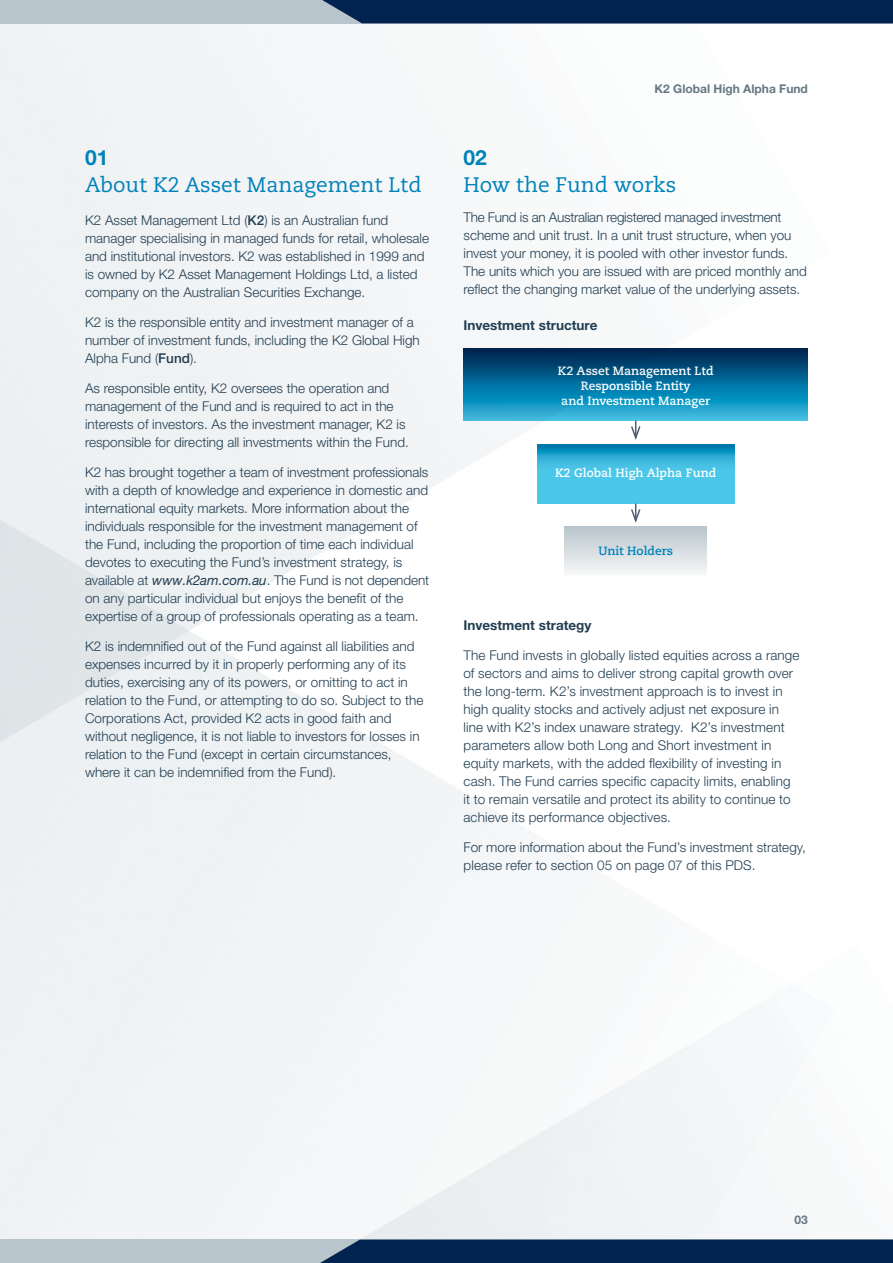
<style>
.page{position:relative;width:893px;height:1263px;background:#fff}
.page>*{position:absolute;margin:0;border:0;box-sizing:border-box;transform-origin:0 0}
.t1{font:21px "Caecilia";color:#0082bb}
.t2{font:700 21px "Helvetica Neue LT Pro";color:#0082bb}
.t3{font:300 13.5px/18px "Helvetica Neue LT Pro";color:#223e52}
.t4{font:700 13.5px "Helvetica Neue LT Pro";color:#223e52}
.t5{font:700 12px/15px "Caecilia";color:#fff;text-align:center}
.t6{font:700 12px "Helvetica Neue LT Pro";color:#647883}
.t7{font:700 12px "Caecilia";color:#0082bb}
.s1{font-weight:500}
.s2{font-weight:400;font-style:italic}
</style>
<div class="page">
<img style="left:0;top:23px;width:893px;height:1216px">
<div style="left:0;top:1239px;width:893px;height:24px;background:#b9c5cc"></div>
<svg style="left:320px;top:1239px;width:573px;height:24px;background:#0b2c56"></svg>
<div style="left:0;top:0;width:893px;height:23px;background:#b9c5cc"></div>
<div style="left:322px;top:0;width:571px;height:23px;background:#00234f"></div>
<svg style="left:630px;top:421px;width:12px;height:21px"></svg>
<svg style="left:463px;top:349px;width:345px;height:72px;background:#0c719e"></svg>
<svg style="left:537px;top:444px;width:197px;height:60px;background:#3ab7dd"></svg>
<div style="left:565px;top:526px;width:142px;height:51px;background:linear-gradient(to bottom,#b8c4cb,#f9fafa)"></div>
<svg style="left:630px;top:504px;width:12px;height:21px"></svg>
<h1 class="t2" style="left:85px;top:145px;width:25px">01</h1>
<h1 class="t1" style="left:85px;top:173px;width:338px">About K2 Asset Management Ltd</h1>
<p class="t3" style="left:85px;top:211px;width:346px">K2 Asset Management Ltd (<span class="s1">K2</span>) is an Australian fund manager specialising in managed funds for retail, wholesale and institutional investors. K2 was established in 1999 and is owned by K2 Asset Management Holdings Ltd, a listed company on the Australian Securities Exchange.</p>
<p class="t3" style="left:85px;top:313px;width:336px">K2 is the responsible entity and investment manager of a number of investment funds, including the K2 Global High<br>Alpha Fund (<span class="s1">Fund</span>).</p>
<p class="t3" style="left:85px;top:379px;width:325px">As responsible entity, K2 oversees the operation and management of the Fund and is required to act in the interests of investors. As the investment manager, K2 is responsible for directing all investments within the Fund.</p>
<p class="t3" style="left:85px;top:463px;width:346px">K2 has brought together a team of investment professionals with a depth of knowledge and experience in domestic and international equity markets. More information about the individuals responsible for the investment management of the Fund, including the proportion of time each individual devotes to executing the Fund’s investment strategy, is available at <span class="s2">www.k2am.com.au</span>. The Fund is not dependent on any particular individual but enjoys the benefit of the expertise of a group of professionals operating as a team.</p>
<p class="t3" style="left:85px;top:637px;width:340px">K2 is indemnified out of the Fund against all liabilities and expenses incurred by it in properly performing any of its duties, exercising any of its powers, or omitting to act in relation to the Fund, or attempting to do so. Subject to the Corporations Act, provided K2 acts in good faith and without negligence, it is not liable to investors for losses in relation to the Fund (except in certain circumstances, where it can be indemnified from the Fund).</p>
<p class="t6" style="left:655px;top:81px;width:155px">K2 Global High Alpha Fund</p>
<h1 class="t2" style="left:463px;top:145px;width:25px">02</h1>
<h1 class="t1" style="left:463px;top:173px;width:214px">How the Fund works</h1>
<p class="t3" style="left:463px;top:208px;width:345px">The Fund is an Australian registered managed investment scheme and unit trust. In a unit trust structure, when you invest your money, it is pooled with other investor funds.<br>The units which you are issued with are priced monthly and reflect the changing market value of the underlying assets.</p>
<p class="t4" style="left:463px;top:317px;width:136px">Investment structure</p>
<p class="t5" style="left:558px;top:364px;width:157px">K2 Asset Management Ltd<br>Responsible Entity<br>and Investment Manager</p>
<p class="t5" style="left:555px;top:466px;width:163px">K2 Global High Alpha Fund</p>
<p class="t7" style="left:598px;top:544px;width:76px">Unit Holders</p>
<p class="t4" style="left:463px;top:617px;width:130px">Investment strategy</p>
<p class="t3" style="left:463px;top:646px;width:338px">The Fund invests in globally listed equities across a range of sectors and aims to deliver strong capital growth over the long-term. K2’s investment approach is to invest in high quality stocks and actively adjust net exposure in line with K2’s index unaware strategy. K2’s investment parameters allow both Long and Short investment in equity markets, with the added flexibility of investing in cash. The Fund carries specific capacity limits, enabling it to remain versatile and protect its ability to continue to achieve its performance objectives.</p>
<p class="t3" style="left:463px;top:838px;width:344px">For more information about the Fund’s investment strategy, please refer to section 05 on page 07 of this PDS.</p>
<p class="t6" style="left:795px;top:1212px;width:15px">03</p>
</div>
